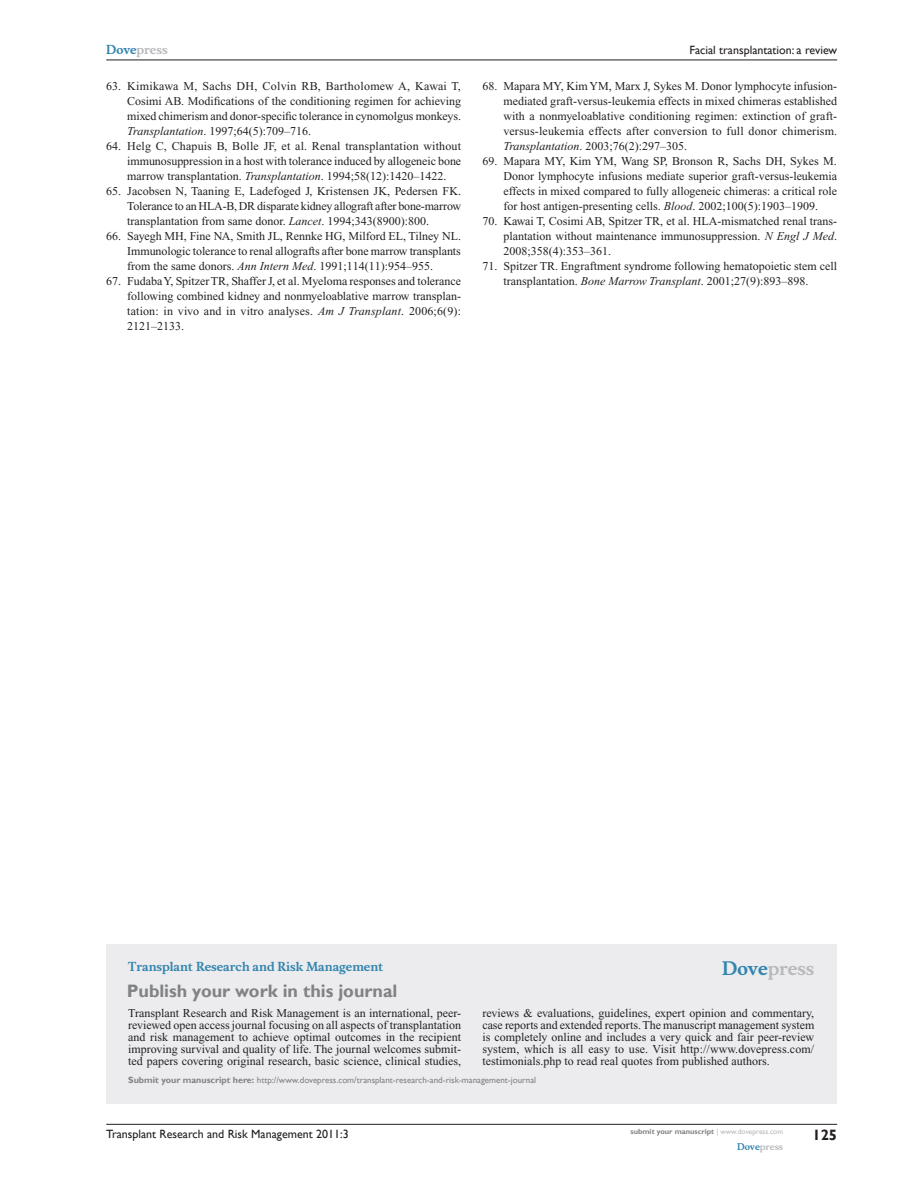
<style>
.page{position:relative;width:918px;height:1188px;background:#fff}
.page>*{position:absolute;margin:0;border:0;box-sizing:border-box;transform-origin:0 0}
.t1{font:700 18px "Gill Sans";color:#808285}
.t2{font:700 18px "Musee";color:#b8b9bc}
.t3{font:700 15px "Gill Sans";color:#231f20}
.t4{font:12px/15px "Times New Roman";color:#231f20;text-align:justify}
.t5{font:12px "Gill Sans";color:#231f20}
.t6{font:700 12px "Musee";color:#3485ae}
.t7{font:700 12px "Musee";color:#b8b9bc}
.t8{font:9px "Gill Sans";color:#808285}
.t9{font:700 9px "Musee";color:#b8b9bc}
.t10{font:700 7.5px "Gill Sans";color:#808285}
.s1{color:#3485ae}
.s2{font-style:italic}
.s3{font-weight:700}
.s4{font-weight:400;color:#b8b9bc}
</style>
<div class="page">
<div style="left:106px;top:944px;width:731px;height:159px;background:#ececee"></div>
<hr style="left:106px;top:1124px;width:731px;height:1px;background:#231f20">
<hr style="left:106px;top:60px;width:731px;height:1px;background:#231f20">
<p class="t7" style="left:106px;top:43px;width:63px"><span class="s1">Dove</span>press</p>
<p class="t4" style="left:127px;top:79px;width:335px;text-indent:-21px">63. Kimikawa M, Sachs DH, Colvin RB, Bartholomew A, Kawai T, Cosimi AB. Modifications of the conditioning regimen for achieving mixed chimerism and donor-specific tolerance in cynomolgus monkeys.<br><span class="s2">Transplantation</span>. 1997;64(5):709–716.</p>
<p class="t4" style="left:127px;top:139px;width:335px;text-indent:-21px">64. Helg C, Chapuis B, Bolle JF, et al. Renal transplantation without immunosuppression in a host with tolerance induced by allogeneic bone marrow transplantation. <span class="s2">Transplantation</span>. 1994;58(12):1420–1422.</p>
<p class="t4" style="left:127px;top:184px;width:335px;text-indent:-21px">65. Jacobsen N, Taaning E, Ladefoged J, Kristensen JK, Pedersen FK.<br>Tolerance to an HLA-B, DR disparate kidney allograft after bone-marrow transplantation from same donor. <span class="s2">Lancet</span>. 1994;343(8900):800.</p>
<p class="t4" style="left:127px;top:229px;width:335px;text-indent:-21px">66. Sayegh MH, Fine NA, Smith JL, Rennke HG, Milford EL, Tilney NL.<br>Immunologic tolerance to renal allografts after bone marrow transplants from the same donors. <span class="s2">Ann Intern Med</span>. 1991;114(11):954–955.</p>
<p class="t4" style="left:127px;top:274px;width:335px;text-indent:-21px">67. Fudaba Y, Spitzer TR, Shaffer J, et al. Myeloma responses and tolerance following combined kidney and nonmyeloablative marrow transplan&shy;tation: in vivo and in vitro analyses. <span class="s2">Am J Transplant</span>. 2006;6(9):<br>2121–2133.</p>
<p class="t5" style="left:690px;top:43px;width:149px">Facial transplantation: a review</p>
<p class="t4" style="left:503px;top:79px;width:335px;text-indent:-21px">68. Mapara MY, Kim YM, Marx J, Sykes M. Donor lymphocyte infusion&shy;mediated graft-versus-leukemia effects in mixed chimeras established with a nonmyeloablative conditioning regimen: extinction of graft&shy;versus-leukemia effects after conversion to full donor chimerism.<br><span class="s2">Transplantation</span>. 2003;76(2):297–305.</p>
<p class="t4" style="left:503px;top:154px;width:335px;text-indent:-21px">69. Mapara MY, Kim YM, Wang SP, Bronson R, Sachs DH, Sykes M.<br>Donor lymphocyte infusions mediate superior graft-versus-leukemia effects in mixed compared to fully allogeneic chimeras: a critical role for host antigen-presenting cells. <span class="s2">Blood</span>. 2002;100(5):1903–1909.</p>
<p class="t4" style="left:503px;top:214px;width:335px;text-indent:-21px">70. Kawai T, Cosimi AB, Spitzer TR, et al. HLA-mismatched renal trans&shy;plantation without maintenance immunosuppression. <span class="s2">N Engl J Med</span>.<br>2008;358(4):353–361.</p>
<p class="t4" style="left:503px;top:259px;width:335px;text-indent:-21px">71. Spitzer TR. Engraftment syndrome following hematopoietic stem cell transplantation. <span class="s2">Bone Marrow Transplant</span>. 2001;27(9):893–898.</p>
<p class="t6" style="left:128px;top:959px;width:257px">Transplant Research and Risk Management</p>
<h1 class="t1" style="left:127px;top:980px;width:272px">Publish your work in this journal</h1>
<h1 class="t2" style="left:722px;top:958px;width:94px"><span class="s1">Dove</span>press</h1>
<p class="t4" style="left:128px;top:1007px;width:334px;line-height:12px">Transplant Research and Risk Management is an international, peer&shy;reviewed open access journal focusing on all aspects of transplantation and risk management to achieve optimal outcomes in the recipient improving survival and quality of life. The journal welcomes submit&shy;ted papers covering original research, basic science, clinical studies,</p>
<p class="t4" style="left:482px;top:1007px;width:334px;line-height:12px">reviews &amp; evaluations, guidelines, expert opinion and commentary, case reports and extended reports. The manuscript management system is completely online and includes a very quick and fair peer-review system, which is all easy to use. Visit http://www.dovepress.com/ testimonials.php to read real quotes from published authors.</p>
<p class="t8" style="left:128px;top:1075px;width:409px"><span class="s3">Submit your manuscript here:</span> http://www.dovepress.com/transplant-research-and-risk-management-journal</p>
<p class="t5" style="left:106px;top:1127px;width:244px">Transplant Research and Risk Management 2011:3</p>
<p class="t10" style="left:631px;top:1127px;width:154px">submit your manuscript <span class="s4">| www.dovepress.com</span></p>
<p class="t9" style="left:737px;top:1141px;width:48px"><span class="s1">Dove</span>press</p>
<p class="t3" style="left:812px;top:1126px;width:26px">125</p>
</div>
